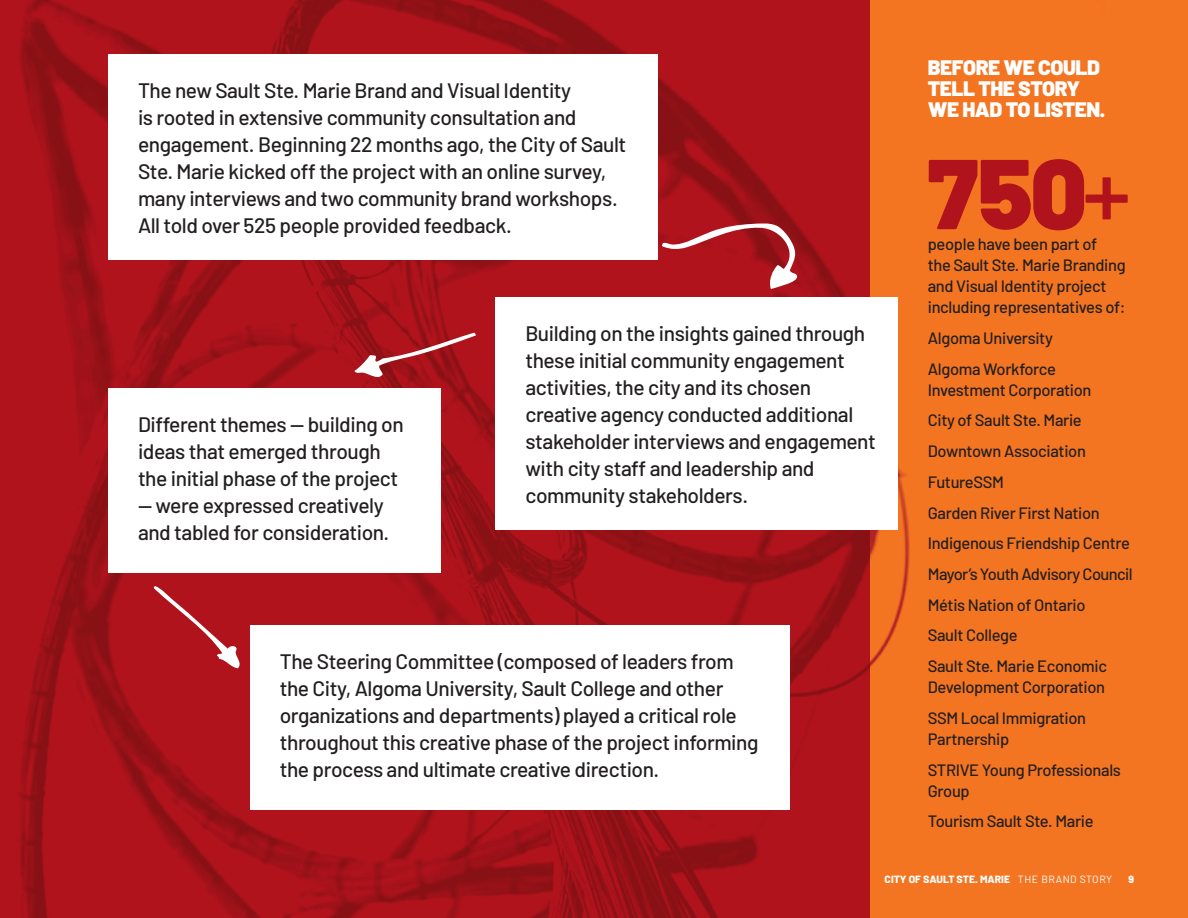
<style>
.page{position:relative;width:1188px;height:918px;background:#fff}
.page>*{position:absolute;margin:0;border:0;box-sizing:border-box;transform-origin:0 0}
.t1{font:900 99px "Barlow";color:#b0131c}
.t2{font:500 21px/27px "Barlow";letter-spacing:-.02em;color:#231f20}
.t3{font:900 21px/21px "Barlow";letter-spacing:-.02em;color:#fff}
.t4{font:500 16.5px/30.8px "Barlow";letter-spacing:-.02em;color:#231f20}
.t5{font:800 10.5px "Barlow";color:#fff}
.s1{font-weight:500}
.s2{font-weight:400}
</style>
<div class="page">
<div style="left:871px;top:0;width:317px;height:918px;background:#f47521"></div>
<img style="left:0;top:0;width:910px;height:918px">
<div style="left:108px;top:54px;width:549px;height:205px;background:#fff"></div>
<div style="left:495px;top:297px;width:403px;height:232px;background:#fff"></div>
<div style="left:108px;top:389px;width:333px;height:184px;background:#fff"></div>
<div style="left:250px;top:626px;width:540px;height:184px;background:#fff"></div>
<svg style="left:662px;top:222px;width:138px;height:67px;background:#b5323a"></svg>
<svg style="left:354px;top:333px;width:122px;height:48px;background:#ae2f36"></svg>
<svg style="left:154px;top:586px;width:89px;height:82px;background:#b72831"></svg>
<p class="t2" style="left:138px;top:75px;width:490px">The new Sault Ste. Marie Brand and Visual Identity<br>is rooted in extensive community consultation and engagement. Beginning 22 months ago, the City of Sault Ste. Marie kicked off the project with an online survey, many interviews and two community brand workshops.<br>All told over 525 people provided feedback.</p>
<p class="t2" style="left:138px;top:409px;width:267px">Different themes — building on ideas that emerged through the initial phase of the project</p>
<p class="t2" style="left:138px;top:490px;width:253px">— were expressed creatively and tabled for consideration.</p>
<p class="t2" style="left:525px;top:318px;width:352px">Building on the insights gained through these initial community engagement activities, the city and its chosen creative agency conducted additional stakeholder interviews and engagement with city staff and leadership and community stakeholders.</p>
<p class="t2" style="left:280px;top:646px;width:480px">The Steering Committee (composed of leaders from the City, Algoma University, Sault College and other organizations and departments) played a critical role throughout this creative phase of the project informing the process and ultimate creative direction.</p>
<p class="t3" style="left:928px;top:55px;width:179px">BEFORE WE COULD<br>TELL THE STORY<br>WE HAD TO LISTEN.</p>
<h1 class="t1" style="left:928px;top:119px;width:205px">750<span class="s1">+</span></h1>
<p class="t4" style="left:928px;top:232px;width:199px;line-height:21px">people have been part of<br>the Sault Ste. Marie Branding and Visual Identity project including representatives of:</p>
<p class="t4" style="left:928px;top:321px;width:130px">Algoma University<br>Algoma Workforce</p>
<p class="t4" style="left:928px;top:373px;width:207px">Investment Corporation<br>City of Sault Ste. Marie<br>Downtown Association<br>FutureSSM<br>Garden River First Nation<br>Indigenous Friendship Centre<br>Mayor’s Youth Advisory Council<br>Métis Nation of Ontario<br>Sault College<br>Sault Ste. Marie Economic</p>
<p class="t4" style="left:928px;top:671px;width:179px">Development Corporation<br>SSM Local Immigration</p>
<p class="t4" style="left:928px;top:722px;width:195px">Partnership<br>STRIVE Young Professionals</p>
<p class="t4" style="left:928px;top:774px;width:167px">Group<br>Tourism Sault Ste. Marie</p>
<p class="t5" style="left:885px;top:871px;width:229px">CITY OF SAULT STE. MARIE <span class="s2">THE BRAND STORY</span></p>
<p class="t5" style="left:1128px;top:871px;width:7px">9</p>
</div>
